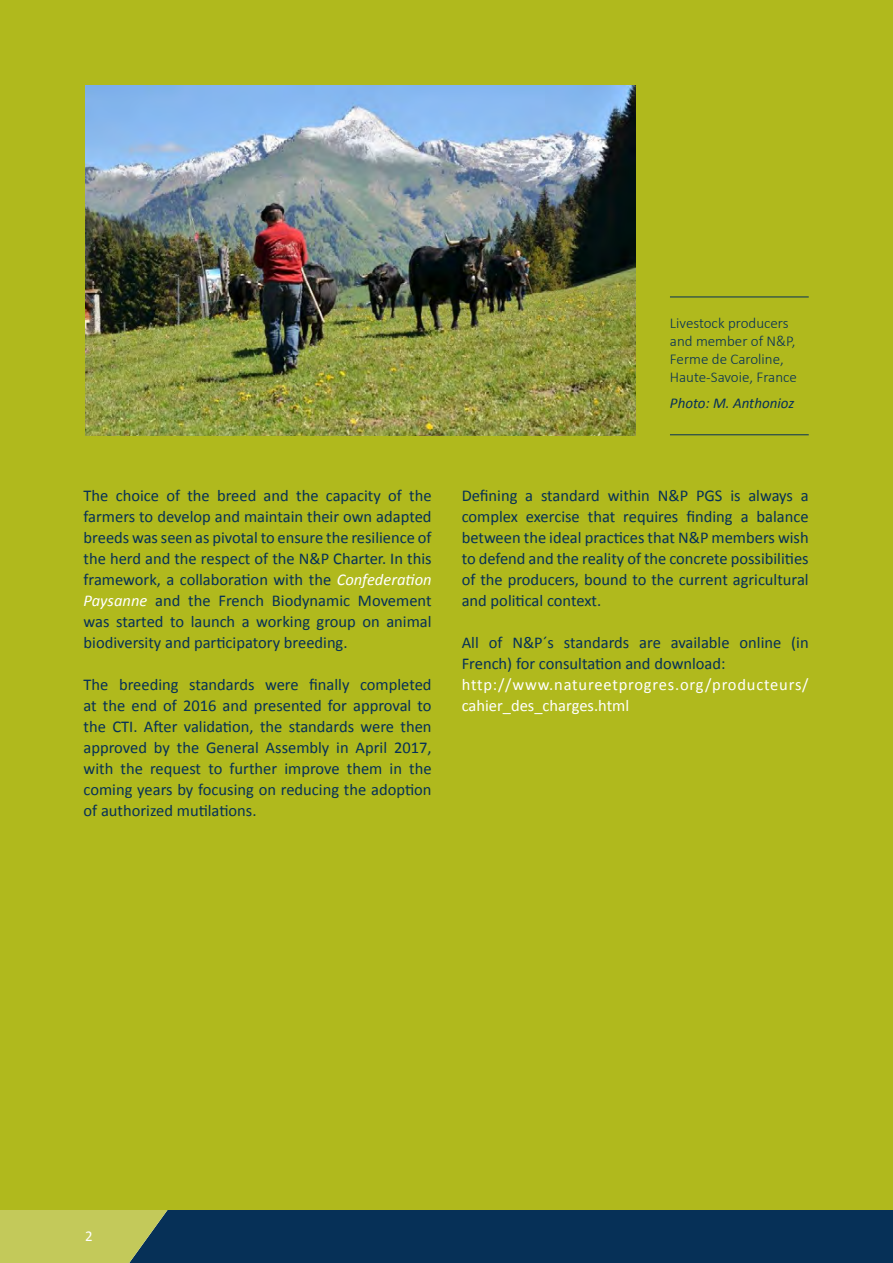
<style>
.page{position:relative;width:893px;height:1263px;background:#fff}
.page>*{position:absolute;margin:0;border:0;box-sizing:border-box;transform-origin:0 0}
.t1{font:16.5px/21px "Calibri";color:#063057;text-align:justify}
.t2{font:16.5px/21px "Calibri";letter-spacing:.04em;color:#fff}
.t3{font:300 15px/18px "Calibri";color:#063057}
.t4{font:italic 15px "Calibri";color:#063057}
.t5{font:15px "Calibri";color:#fff}
.s1{font-style:italic;color:#fff}
</style>
<div class="page">
<svg style="left:0;top:1210px;width:893px;height:53px;background:#254957"></svg>
<div style="left:0;top:0;width:893px;height:1210px;background:#b0b91d"></div>
<img style="left:86px;top:86px;width:550px;height:349px">
<hr style="left:670px;top:297px;width:139px;height:1px;background:#063057">
<hr style="left:670px;top:434px;width:139px;height:1px;background:#063057">
<p class="t3" style="left:670px;top:315px;width:128px">Livestock producers and member of N&amp;P,<br>Ferme de Caroline,<br>Haute-Savoie, France</p>
<p class="t4" style="left:670px;top:394px;width:126px">Photo: M. Anthonioz</p>
<p class="t1" style="left:84px;top:485px;width:350px">The choice of the breed and the capacity of the farmers to develop and maintain their own adapted breeds was seen as pivotal to ensure the resilience of the herd and the respect of the N&amp;P Charter. In this framework, a collaboration with the <span class="s1">Confederation Paysanne</span> and the French Biodynamic Movement was started to launch a working group on animal biodiversity and participatory breeding.</p>
<p class="t1" style="left:84px;top:674px;width:350px">The breeding standards were finally completed at the end of 2016 and presented for approval to the CTI. After validation, the standards were then approved by the General Assembly in April 2017, with the request to further improve them in the coming years by focusing on reducing the adoption of authorized mutilations.</p>
<p class="t1" style="left:462px;top:485px;width:349px">Defining a standard within N&amp;P PGS is always a complex exercise that requires finding a balance between the ideal practices that N&amp;P members wish to defend and the reality of the concrete possibilities of the producers, bound to the current agricultural and political context.</p>
<p class="t1" style="left:462px;top:632px;width:349px">All of N&amp;P´s standards are available online (in<br>French) for consultation and download:</p>
<p class="t2" style="left:462px;top:674px;width:348px">http://www.natureetprogres.org/producteurs/ cahier_des_charges.html</p>
<p class="t5" style="left:85px;top:1227px;width:9px">2</p>
</div>
